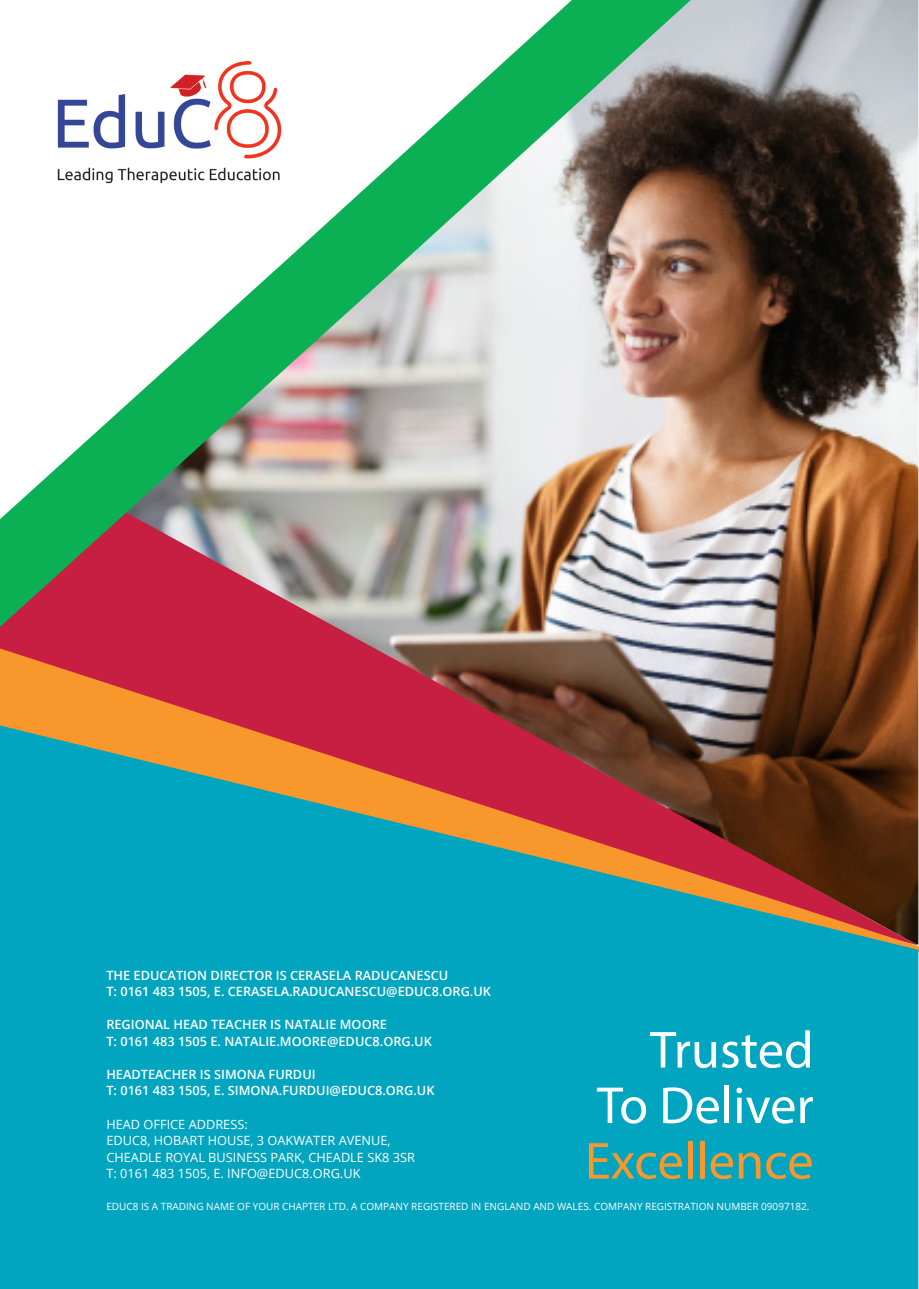
<style>
.page{position:relative;width:919px;height:1289px;background:#fff}
.page>*{position:absolute;margin:0;border:0;box-sizing:border-box;transform-origin:0 0}
.title_1{font:52.5px "Myriad Pro";color:#fff}
.title_1-2{font:52.5px "Myriad Pro";color:#f8972c}
.bylines{font:600 12.75px "Open Sans";color:#fff}
.bylines-2{font:12.75px "Open Sans";color:#fff}
.bylines-3{font:10.05px "Open Sans";color:#fff}
</style>
<div class="page">
<svg style="left:0;top:648px;width:114px;height:77px;background:#eb7931"></svg>
<div style="left:0;top:725px;width:918px;height:563px;background:#01a5c0"></div>
<img style="left:114px;top:0;width:804px;height:944px">
<img style="left:0;top:0;width:690px;height:627px">
<svg style="left:0;top:0;width:572px;height:519px"></svg>
<img style="left:53px;top:62px;width:234px;height:126px">
<p class="bylines" style="left:106px;top:966px;width:343px">THE EDUCATION DIRECTOR IS CERASELA RADUCANESCU</p>
<p class="bylines" style="left:106px;top:983px;width:386px">T: 0161 483 1505, E. CERASELA.RADUCANESCU@EDUC8.ORG.UK</p>
<p class="bylines" style="left:106px;top:1016px;width:282px">REGIONAL HEAD TEACHER IS NATALIE MOORE</p>
<p class="bylines" style="left:106px;top:1032px;width:327px">T: 0161 483 1505 E. NATALIE.MOORE@EDUC8.ORG.UK</p>
<p class="bylines" style="left:106px;top:1065px;width:211px">HEADTEACHER IS SIMONA FURDUI</p>
<p class="bylines" style="left:106px;top:1082px;width:329px">T: 0161 483 1505, E. SIMONA.FURDUI@EDUC8.ORG.UK</p>
<p class="bylines-2" style="left:106px;top:1115px;width:143px">HEAD OFFICE ADDRESS:</p>
<p class="bylines-2" style="left:106px;top:1131px;width:286px">EDUC8, HOBART HOUSE, 3 OAKWATER AVENUE,</p>
<p class="bylines-2" style="left:106px;top:1148px;width:310px">CHEADLE ROYAL BUSINESS PARK, CHEADLE SK8 3SR</p>
<p class="bylines-2" style="left:106px;top:1164px;width:255px">T: 0161 483 1505, E. INFO@EDUC8.ORG.UK</p>
<p class="title_1" style="left:650px;top:1017px;width:165px">Trusted</p>
<p class="title_1" style="left:597px;top:1073px;width:218px">To Deliver</p>
<p class="title_1-2" style="left:585px;top:1128px;width:230px">Excellence</p>
<p class="bylines-3" style="left:106px;top:1199px;width:704px">EDUC8 IS A TRADING NAME OF YOUR CHAPTER LTD. A COMPANY REGISTERED IN ENGLAND AND WALES. COMPANY REGISTRATION NUMBER 09097182.</p>
</div>
